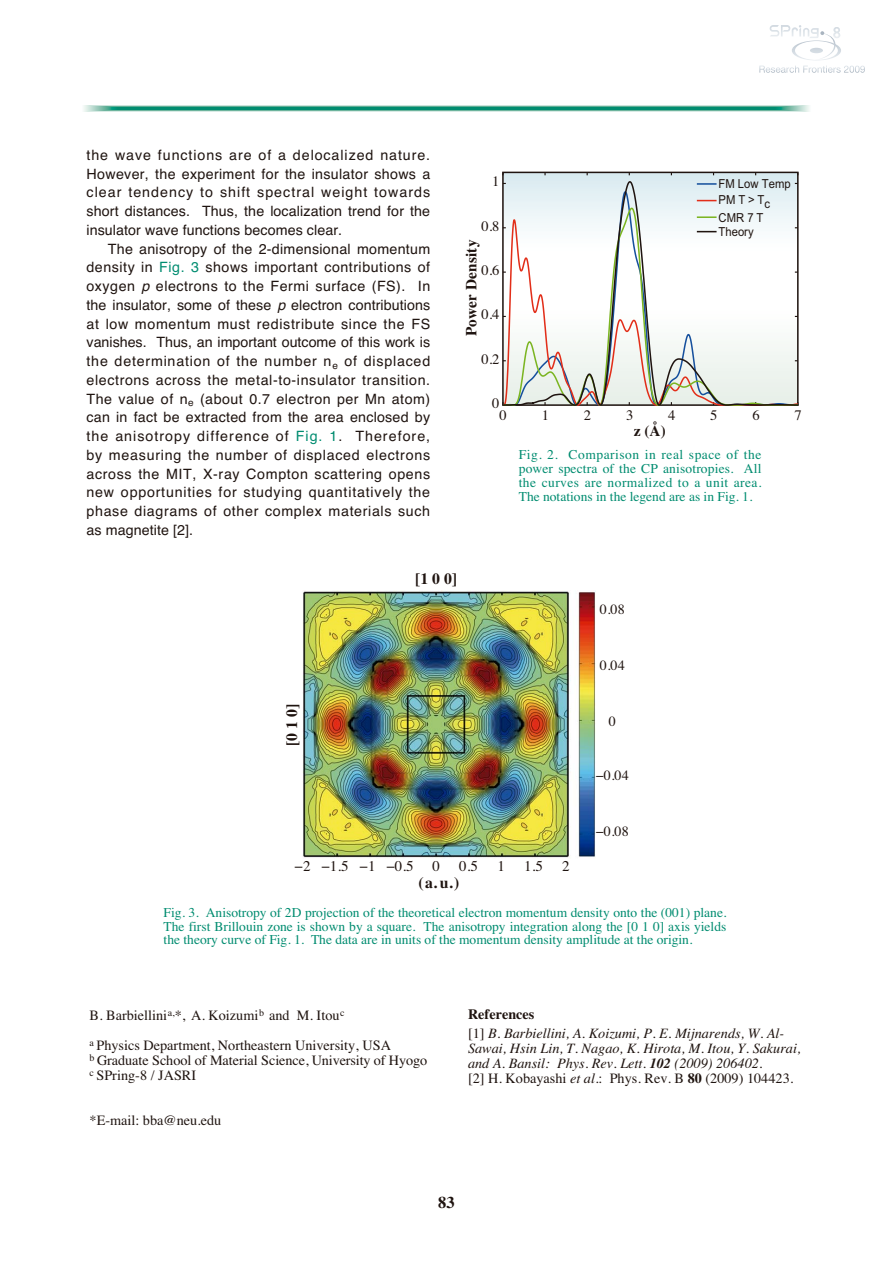
<style>
.page{position:relative;width:893px;height:1263px;background:#fff}
.page>*{position:absolute;margin:0;border:0;box-sizing:border-box;transform-origin:0 0}
.t1{font:700 16.5px "Times";color:#1f1410}
.t2{font:700 15.75px "Times";color:#1f1410}
.t3{font:700 15.3px "Times";letter-spacing:.01em;color:#1f1410}
.t4{font:15px "Times";color:#1f1410}
.t5{font:14.55px "Times";color:#1f1410}
.t6{font:14.25px/18.8px "Helvetica";letter-spacing:.01em;color:#1f1410;text-align:justify}
.t7{font:italic 14.25px/15px "Times";color:#1f1410}
.t8{font:14.25px/30px "Times";color:#1f1410}
.t9{font:14.1px "Times";color:#1f1410}
.t10{font:13.5px/14.2px "Times";color:#008c70;text-align:justify}
.t11{font:12.45px/16px "Arial Narrow";color:#1f1410;scale:1.11 1}
.s1{color:#008c70}
.s2{font-style:italic}
.s3{font-weight:700;font-style:normal}
.s4{font-style:normal}
.s5{font-weight:700}
</style>
<div class="page">
<svg style="left:759px;top:25px;width:106px;height:48px"></svg>
<svg style="left:83px;top:105px;width:727px;height:6px"></svg>
<div style="left:96px;top:106px;width:700px;height:5px;background:#95c7b7"></div>
<svg style="left:99px;top:106px;width:695px;height:4px"></svg>
<hr style="left:113px;top:107px;width:667px;height:3px;background:#009d80">
<hr style="left:114px;top:107px;width:665px;height:2px;background:#00987b">
<hr style="left:115px;top:108px;width:662px;height:1px;background:#009478">
<hr style="left:117px;top:108px;width:659px;height:1px;background:#008f73">
<div style="left:503px;top:173px;width:294px;height:232px;background:#d9ebf0"></div>
<svg style="left:502px;top:180px;width:297px;height:226px"></svg>
<hr style="left:697px;top:183px;width:20px;height:2px;background:#16509d">
<svg style="left:697px;top:200px;width:20px;height:1px"></svg>
<hr style="left:697px;top:216px;width:20px;height:2px;background:#7bb521">
<svg style="left:697px;top:231px;width:20px;height:1px"></svg>
<img style="left:303px;top:590px;width:292px;height:268px">
<p class="t6" style="left:87px;top:147px;width:345px">the wave functions are of a delocalized nature.<br>However, the experiment for the insulator shows a clear tendency to shift spectral weight towards short distances. Thus, the localization trend for the insulator wave functions becomes clear.</p>
<p class="t6" style="left:87px;top:240px;width:345px;text-indent:21px">The anisotropy of the 2-dimensional momentum density in <span class="s1">Fig. 3</span> shows important contributions of oxygen <span class="s2">p</span> electrons to the Fermi surface (FS). In the insulator, some of these <span class="s2">p</span> electron contributions at low momentum must redistribute since the FS vanishes. Thus, an important outcome of this work is the determination of the number n<sub>e</sub> of displaced electrons across the metal-to-insulator transition.<br>The value of n<sub>e</sub> (about 0.7 electron per Mn atom) can in fact be extracted from the area enclosed by the anisotropy difference of <span class="s1">Fig. 1</span>. Therefore, by measuring the number of displaced electrons across the MIT, X-ray Compton scattering opens new opportunities for studying quantitatively the phase diagrams of other complex materials such as magnetite [2].</p>
<p class="t5" style="left:492px;top:176px;width:9px">1</p>
<p class="t5" style="left:481px;top:220px;width:20px">0.8</p>
<p class="t3" style="left:466px;top:336px;width:98px;rotate:-90deg">Power Density</p>
<p class="t5" style="left:481px;top:265px;width:20px">0.6</p>
<p class="t5" style="left:481px;top:309px;width:20px">0.4</p>
<p class="t5" style="left:481px;top:353px;width:20px">0.2</p>
<p class="t11" style="left:718px;top:176px;width:66px">FM Low Temp<br>PM T&gt;Tc</p>
<p class="t11" style="left:718px;top:210px;width:42px;line-height:14.4px">CMR 7 T<br>Theory</p>
<p class="t5" style="left:492px;top:398px;width:9px">0</p>
<p class="t5" style="left:500px;top:409px;width:9px">0</p>
<p class="t5" style="left:542px;top:409px;width:9px">1</p>
<p class="t5" style="left:584px;top:409px;width:9px">2</p>
<p class="t5" style="left:626px;top:409px;width:9px">3</p>
<p class="t5" style="left:668px;top:409px;width:9px">4</p>
<p class="t5" style="left:710px;top:409px;width:9px">5</p>
<p class="t5" style="left:752px;top:409px;width:9px">6</p>
<p class="t5" style="left:794px;top:409px;width:9px">7</p>
<p class="t3" style="left:634px;top:425px;width:33px">z (Å)</p>
<p class="t10" style="left:519px;top:448px;width:244px">Fig. 2. Comparison in real space of the power spectra of the CP anisotropies. All the curves are normalized to a unit area.<br>The notations in the legend are as in Fig. 1.</p>
<p class="t2" style="left:415px;top:573px;width:43px">[1 0 0]</p>
<p class="t9" style="left:600px;top:604px;width:26px">0.08</p>
<p class="t2" style="left:286px;top:746px;width:43px;rotate:-90deg">[0 1 0]</p>
<p class="t9" style="left:600px;top:660px;width:26px">0.04</p>
<p class="t9" style="left:609px;top:716px;width:9px">0</p>
<p class="t9" style="left:596px;top:770px;width:34px">−0.04</p>
<p class="t9" style="left:596px;top:826px;width:34px">−0.08</p>
<p class="t4" style="left:295px;top:860px;width:120px">−2 −1.5 −1 −0.5</p>
<p class="t4" style="left:432px;top:860px;width:9px">0</p>
<p class="t4" style="left:459px;top:860px;width:20px">0.5</p>
<p class="t4" style="left:497px;top:860px;width:9px">1</p>
<p class="t4" style="left:524px;top:860px;width:20px">1.5</p>
<p class="t4" style="left:562px;top:860px;width:9px">2</p>
<p class="t2" style="left:418px;top:877px;width:43px">(a.u.)</p>
<p class="t10" style="left:164px;top:907px;width:564px;line-height:13.5px">Fig. 3. Anisotropy of 2D projection of the theoretical electron momentum density onto the (001) plane.<br>The first Brillouin zone is shown by a square. The anisotropy integration along the [0 1 0] axis yields the theory curve of Fig. 1. The data are in units of the momentum density amplitude at the origin.</p>
<p class="t8" style="left:90px;top:1002px;width:303px">B. Barbiellini<sup>a,</sup>*, A. Koizumi<sup>b</sup> and M. Itou<sup>c<br>a</sup> Physics Department, Northeastern University, USA</p>
<p class="t8" style="left:90px;top:1054px;width:339px;line-height:15px"><sup>b</sup> Graduate School of Material Science, University of Hyogo <sup>c</sup> SPring-8 / JASRI</p>
<p class="t8" style="left:90px;top:1107px;width:133px">*E-mail: bba@neu.edu</p>
<p class="t7" style="left:468px;top:1005px;width:318px;line-height:19.5px"><span class="s3">References<br></span><span class="s4">[1]</span> B. Barbiellini, A. Koizumi, P. E. Mijnarends, W. Al-</p>
<p class="t7" style="left:468px;top:1042px;width:334px">Sawai, Hsin Lin, T. Nagao, K. Hirota, M. Itou, Y. Sakurai, and A. Bansil: Phys. Rev. Lett. <span class="s5">102</span> (2009) 206402.<br><span class="s4">[2] H. Kobayashi</span> et al<span class="s4">.: Phys. Rev. B</span> <span class="s3">80</span> <span class="s4">(2009) 104423.</span></p>
<p class="t1" style="left:438px;top:1196px;width:18px">83</p>
</div>
